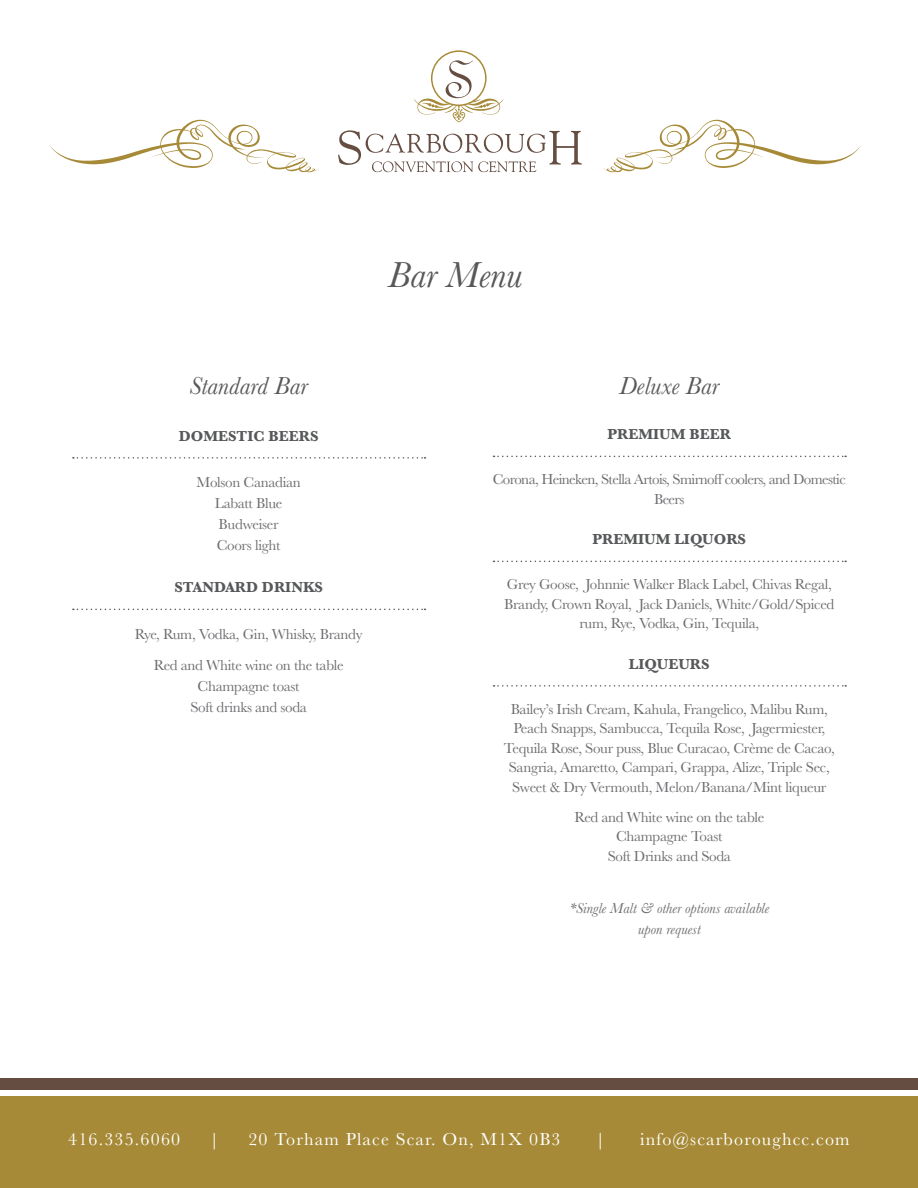
<style>
.page{position:relative;width:918px;height:1188px;background:#fff}
.page>*{position:absolute;margin:0;border:0;box-sizing:border-box;transform-origin:0 0}
.t1{font:italic 37.5px "Baskerville";color:#57585a}
.t2{font:italic 25.5px "Baskerville";color:#57585a}
.t3{font:18px "Baskerville";letter-spacing:.065em;color:#fff}
.t4{font:15px/19.5px "Baskerville";letter-spacing:-.02em;color:#6c6d70;text-align:center}
.t5{font:15px/19.5px "Baskerville";letter-spacing:-.04em;color:#6c6d70;text-align:center}
.t6{font:700 15px "Baskerville";color:#57585a}
.t7{font:italic 15px/21px "Baskerville";color:#6c6d70;text-align:center}
</style>
<div class="page">
<svg style="left:414px;top:50px;width:90px;height:72px"></svg>
<svg style="left:338px;top:130px;width:244px;height:42px"></svg>
<div style="left:0;top:1096px;width:918px;height:92px;background:#a78a37"></div>
<svg style="left:49px;top:120px;width:270px;height:53px"></svg>
<svg style="left:603px;top:120px;width:258px;height:53px"></svg>
<div style="left:0;top:1078px;width:918px;height:12px;background:#654d42"></div>
<svg style="left:73px;top:457px;width:353px;height:2px"></svg>
<svg style="left:73px;top:609px;width:353px;height:1px"></svg>
<svg style="left:494px;top:456px;width:352px;height:1px"></svg>
<svg style="left:494px;top:561px;width:352px;height:1px"></svg>
<svg style="left:494px;top:685px;width:352px;height:2px"></svg>
<h1 class="t1" style="left:388px;top:250px;width:136px">Bar Menu</h1>
<h2 class="t2" style="left:190px;top:369px;width:120px">Standard Bar</h2>
<p class="t6" style="left:179px;top:425px;width:140px">DOMESTIC BEERS</p>
<p class="t4" style="left:196px;top:472px;width:106px;line-height:21px">Molson Canadian<br>Labatt Blue<br>Budweiser<br>Coors light</p>
<p class="t6" style="left:174px;top:577px;width:149px">STANDARD DRINKS</p>
<p class="t4" style="left:135px;top:618px;width:229px;line-height:31.5px">Rye, Rum, Vodka, Gin, Whisky, Brandy<br>Red and White wine on the table</p>
<p class="t4" style="left:190px;top:676px;width:118px;line-height:21px">Champagne toast<br>Soft drinks and soda</p>
<h2 class="t2" style="left:620px;top:369px;width:101px">Deluxe Bar</h2>
<p class="t6" style="left:608px;top:424px;width:125px">PREMIUM BEER</p>
<p class="t5" style="left:493px;top:470px;width:355px">Corona, Heineken, Stella Artois, Smirnoff coolers, and Domestic<br>Beers</p>
<p class="t6" style="left:593px;top:529px;width:154px">PREMIUM LIQUORS</p>
<p class="t4" style="left:504px;top:575px;width:332px">Grey Goose, Johnnie Walker Black Label, Chivas Regal,<br>Brandy, Crown Royal, Jack Daniels, White/Gold/Spiced rum, Rye, Vodka, Gin, Tequila,</p>
<p class="t6" style="left:629px;top:653px;width:81px">LIQUEURS</p>
<p class="t4" style="left:504px;top:699px;width:332px">Bailey’s Irish Cream, Kahula, Frangelico, Malibu Rum, Peach Snapps, Sambucca, Tequila Rose, Jagermiester, Tequila Rose, Sour puss, Blue Curacao, Crème de Cacao, Sangria, Amaretto, Campari, Grappa, Alize, Triple Sec, Sweet &amp; Dry Vermouth, Melon/Banana/Mint liqueur</p>
<p class="t4" style="left:574px;top:807px;width:191px">Red and White wine on the table<br>Champagne Toast<br>Soft Drinks and Soda</p>
<p class="t7" style="left:569px;top:898px;width:202px">*Single Malt &amp; other options available upon request</p>
<p class="t3" style="left:68px;top:1128px;width:113px">416.335.6060</p>
<p class="t3" style="left:210px;top:1128px;width:11px">|</p>
<p class="t3" style="left:248px;top:1128px;width:314px">20 Torham Place Scar. On, M1X 0B3</p>
<p class="t3" style="left:596px;top:1128px;width:11px">|</p>
<p class="t3" style="left:640px;top:1128px;width:211px">info@scarboroughcc.com</p>
</div>
